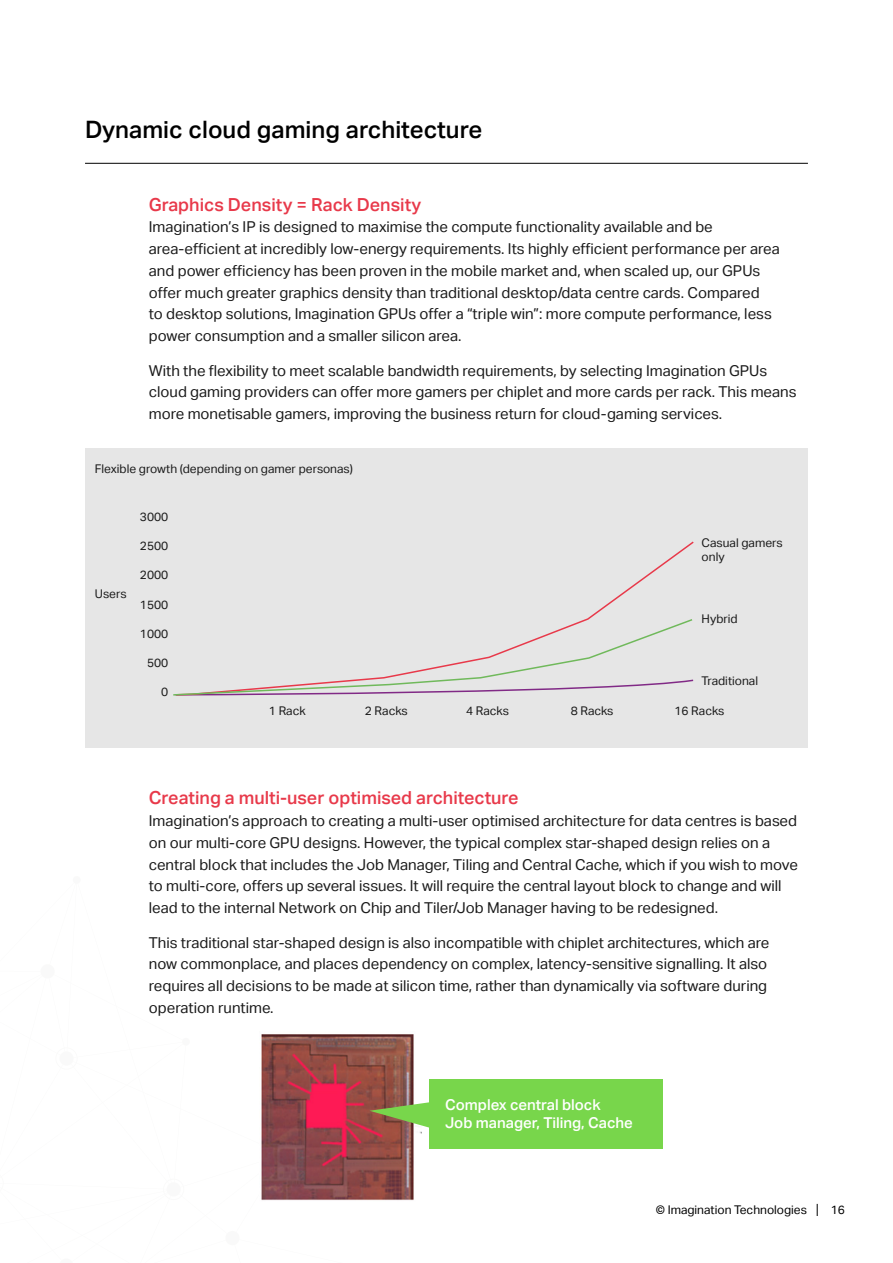
<style>
.page{position:relative;width:893px;height:1263px;background:#fff}
.page>*{position:absolute;margin:0;border:0;box-sizing:border-box;transform-origin:0 0}
.t1{font:500 24px "Aktiv Grotesk";color:#000}
.t2{font:500 18px "Aktiv Grotesk";color:#e8394a}
.t3{font:15px/21.8px "Aktiv Grotesk";color:#1a1a1a}
.t4{font:500 15px/18px "Aktiv Grotesk";color:#fff}
.t5{font:12px/14.4px "Aktiv Grotesk";color:#1a1a1a}
.t6{font:12px "Aktiv Grotesk";color:#000}
</style>
<div class="page">
<svg style="left:817px;top:1204px;width:1px;height:12px"></svg>
<hr style="left:85px;top:163px;width:723px;height:1px;background:#000">
<div style="left:85px;top:448px;width:723px;height:299px;background:#e6e6e6"></div>
<svg style="left:173px;top:618px;width:521px;height:78px"></svg>
<img style="left:261px;top:1034px;width:160px;height:167px">
<div style="left:429px;top:1079px;width:233px;height:70px;background:#78d64b"></div>
<svg style="left:370px;top:1100px;width:59px;height:31px"></svg>
<h1 class="t1" style="left:85px;top:116px;width:399px">Dynamic cloud gaming architecture</h1>
<p class="t2" style="left:149px;top:194px;width:274px">Graphics Density = Rack Density</p>
<p class="t3" style="left:149px;top:216px;width:632px">Imagination’s IP is designed to maximise the compute functionality available and be area-efficient at incredibly low-energy requirements. Its highly efficient performance per area and power efficiency has been proven in the mobile market and, when scaled up, our GPUs offer much greater graphics density than traditional desktop/data centre cards. Compared<br>to desktop solutions, Imagination GPUs offer a “triple win”: more compute performance, less power consumption and a smaller silicon area.</p>
<p class="t3" style="left:149px;top:360px;width:649px">With the flexibility to meet scalable bandwidth requirements, by selecting Imagination GPUs cloud gaming providers can offer more gamers per chiplet and more cards per rack. This means more monetisable gamers, improving the business return for cloud-gaming services.</p>
<p class="t5" style="left:95px;top:462px;width:260px">Flexible growth (depending on gamer personas)</p>
<p class="t5" style="left:95px;top:586px;width:33px">Users</p>
<p class="t5" style="left:140px;top:510px;width:30px">3000</p>
<p class="t5" style="left:140px;top:539px;width:30px">2500</p>
<p class="t5" style="left:140px;top:568px;width:30px">2000</p>
<p class="t5" style="left:140px;top:597px;width:30px">1500</p>
<p class="t5" style="left:140px;top:627px;width:30px">1000</p>
<p class="t5" style="left:147px;top:656px;width:23px">500</p>
<p class="t5" style="left:161px;top:685px;width:9px">0</p>
<p class="t5" style="left:702px;top:536px;width:83px">Casual gamers only</p>
<p class="t5" style="left:702px;top:612px;width:38px">Hybrid</p>
<p class="t5" style="left:702px;top:673px;width:58px">Traditional</p>
<p class="t5" style="left:269px;top:704px;width:38px">1 Rack</p>
<p class="t5" style="left:365px;top:704px;width:44px">2 Racks</p>
<p class="t5" style="left:466px;top:704px;width:44px">4 Racks</p>
<p class="t5" style="left:571px;top:704px;width:44px">8 Racks</p>
<p class="t5" style="left:674px;top:704px;width:51px">16 Racks</p>
<p class="t2" style="left:149px;top:787px;width:371px">Creating a multi-user optimised architecture</p>
<p class="t3" style="left:149px;top:810px;width:651px">Imagination’s approach to creating a multi-user optimised architecture for data centres is based on our multi-core GPU designs. However, the typical complex star-shaped design relies on a central block that includes the Job Manager, Tiling and Central Cache, which if you wish to move to multi-core, offers up several issues. It will require the central layout block to change and will lead to the internal Network on Chip and Tiler/Job Manager having to be redesigned.</p>
<p class="t3" style="left:149px;top:931px;width:622px">This traditional star-shaped design is also incompatible with chiplet architectures, which are now commonplace, and places dependency on complex, latency-sensitive signalling. It also requires all decisions to be made at silicon time, rather than dynamically via software during operation runtime.</p>
<p class="t4" style="left:445px;top:1095px;width:189px">Complex central block<br>Job manager, Tiling, Cache</p>
<p class="t6" style="left:656px;top:1202px;width:153px">© Imagination Technologies</p>
<p class="t6" style="left:831px;top:1202px;width:16px">16</p>
</div>
